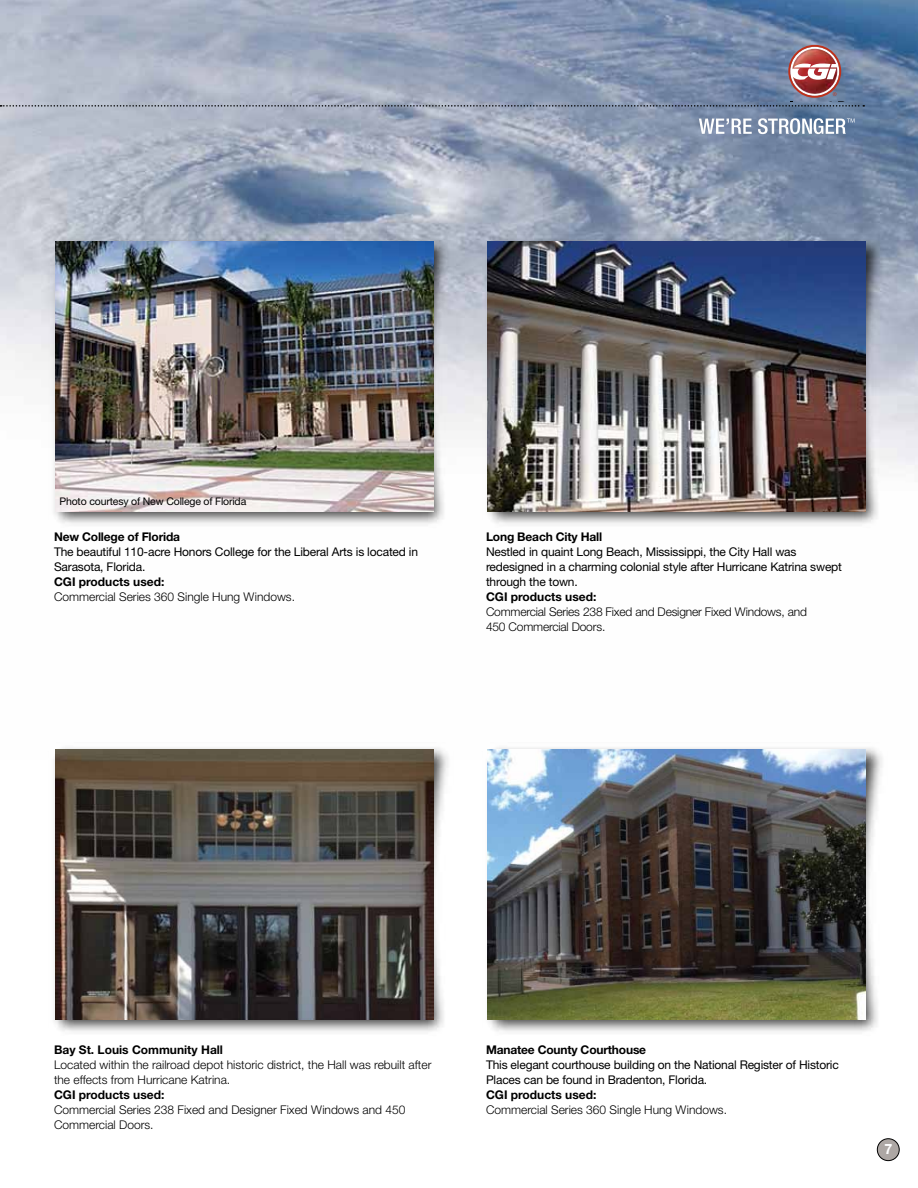
<style>
.page{position:relative;width:918px;height:1188px;background:#fff}
.page>*{position:absolute;margin:0;border:0;box-sizing:border-box;transform-origin:0 0}
.t1{font:700 14.25px "Helvetica Neue";color:#fff}
.t2{font:300 12px/15px "Helvetica Neue";color:#000}
.t3{font:12px/15px "Helvetica Neue";letter-spacing:-.015em;color:#000}
.t4{font:700 12px "Helvetica Neue";color:#000}
.t5{font:10.5px "Helvetica Neue";letter-spacing:-.015em;color:#000}
</style>
<div class="page">
<img style="left:0;top:0;width:918px;height:469px">
<img style="left:54px;top:747px;width:394px;height:285px">
<img style="left:487px;top:747px;width:395px;height:285px">
<img style="left:475px;top:234px;width:423px;height:290px">
<img style="left:41px;top:234px;width:423px;height:290px">
<img style="left:56px;top:241px;width:377px;height:270px">
<img style="left:488px;top:241px;width:378px;height:270px">
<img style="left:56px;top:749px;width:377px;height:270px">
<img style="left:488px;top:749px;width:378px;height:270px">
<div style="left:877px;top:1139px;width:22px;height:22px;background:#ada7a4;border-radius:50%"></div>
<div style="left:877px;top:1138px;width:23px;height:23px;border:1px solid #000;border-radius:50%"></div>
<svg style="left:788px;top:45px;width:53px;height:53px"></svg>
<img style="left:792px;top:49px;width:47px;height:47px">
<svg style="left:0;top:105px;width:864px;height:42px;background:#9da7bb"></svg>
<p class="t5" style="left:59px;top:495px;width:188px">Photo courtesy of New College of Florida</p>
<p class="t4" style="left:54px;top:529px;width:128px">New College of Florida</p>
<p class="t3" style="left:54px;top:544px;width:366px">The beautiful 110-acre Honors College for the Liberal Arts is located in<br>Sarasota, Florida.</p>
<p class="t4" style="left:54px;top:574px;width:112px">CGI products used:</p>
<p class="t2" style="left:54px;top:589px;width:243px">Commercial Series 360 Single Hung Windows.</p>
<p class="t4" style="left:486px;top:529px;width:118px">Long Beach City Hall</p>
<p class="t3" style="left:486px;top:544px;width:358px">Nestled in quaint Long Beach, Mississippi, the City Hall was redesigned in a charming colonial style after Hurricane Katrina swept through the town.</p>
<p class="t4" style="left:486px;top:589px;width:112px">CGI products used:</p>
<p class="t2" style="left:486px;top:604px;width:323px">Commercial Series 238 Fixed and Designer Fixed Windows, and<br>450 Commercial Doors.</p>
<p class="t4" style="left:54px;top:1042px;width:171px">Bay St. Louis Community Hall</p>
<p class="t2" style="left:54px;top:1057px;width:379px">Located within the railroad depot historic district, the Hall was rebuilt after the effects from Hurricane Katrina.</p>
<p class="t4" style="left:54px;top:1087px;width:112px">CGI products used:</p>
<p class="t2" style="left:54px;top:1102px;width:353px">Commercial Series 238 Fixed and Designer Fixed Windows and 450<br>Commercial Doors.</p>
<p class="t4" style="left:486px;top:1042px;width:162px">Manatee County Courthouse</p>
<p class="t3" style="left:486px;top:1057px;width:354px">This elegant courthouse building on the National Register of Historic<br>Places can be found in Bradenton, Florida.</p>
<p class="t4" style="left:486px;top:1087px;width:112px">CGI products used:</p>
<p class="t2" style="left:486px;top:1102px;width:243px">Commercial Series 360 Single Hung Windows.</p>
<p class="t1" style="left:884px;top:1140px;width:9px">7</p>
</div>
